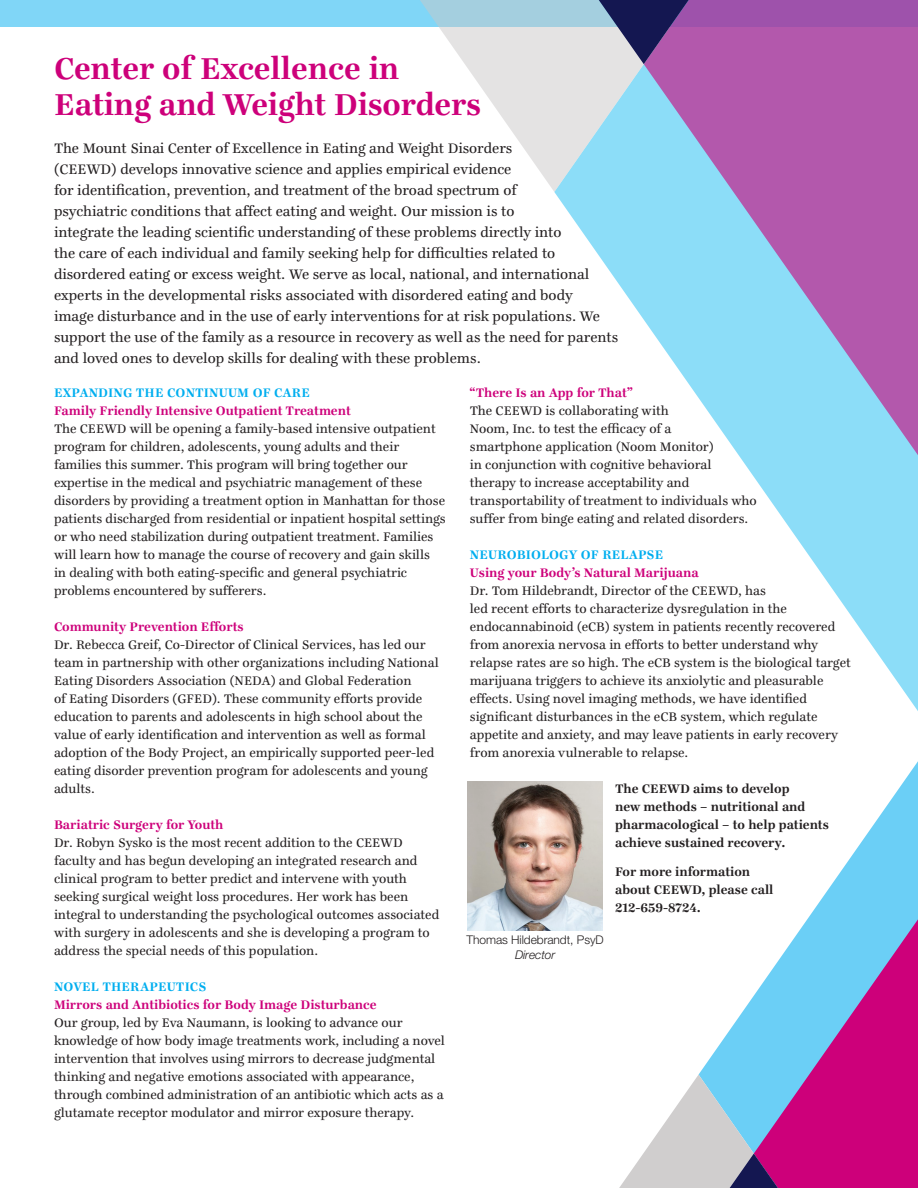
<style>
.page{position:relative;width:918px;height:1188px;background:#fff}
.page>*{position:absolute;margin:0;border:0;box-sizing:border-box;transform-origin:0 0}
.t1{font:700 33px/36px "Ingeborg";letter-spacing:-.005em;color:#cd007a}
.t2{font:15px/21px "Ingeborg";color:#231f20}
.t3{font:13.5px/18px "Ingeborg";color:#231f20}
.t4{font:700 13.5px/18px "Ingeborg";color:#231f20}
.t5{font:700 13.5px "Ingeborg";letter-spacing:.005em;color:#00aeef}
.t6{font:300 12px "Helvetica Neue LT Std";letter-spacing:-.005em;color:#231f20}
.t7{font:italic 300 12px "Helvetica Neue LT Std";letter-spacing:-.005em;color:#231f20}
.s1{font-weight:700;color:#cd007a}
</style>
<div class="page">
<div style="left:0;top:0;width:918px;height:27px;background:#80d6f7"></div>
<svg style="left:554px;top:192px;width:364px;height:519px"></svg>
<svg style="left:644px;top:0;width:274px;height:474px;background:#a797cf"></svg>
<svg style="left:420px;top:0;width:224px;height:192px"></svg>
<svg style="left:599px;top:0;width:90px;height:64px;background:#6b588b"></svg>
<svg style="left:699px;top:761px;width:219px;height:314px"></svg>
<svg style="left:754px;top:919px;width:164px;height:269px;background:#aa5baf"></svg>
<svg style="left:619px;top:1075px;width:159px;height:113px"></svg>
<img style="left:468px;top:782px;width:135px;height:148px">
<p class="t1" style="left:54px;top:50px;width:429px">Center of Excellence in<br>Eating and Weight Disorders</p>
<p class="t2" style="left:54px;top:138px;width:566px">The Mount Sinai Center of Excellence in Eating and Weight Disorders<br>(CEEWD) develops innovative science and applies empirical evidence<br>for identification, prevention, and treatment of the broad spectrum of<br>psychiatric conditions that affect eating and weight. Our mission is to<br>integrate the leading scientific understanding of these problems directly into<br>the care of each individual and family seeking help for difficulties related to disordered eating or excess weight. We serve as local, national, and international experts in the developmental risks associated with disordered eating and body<br>image disturbance and in the use of early interventions for at risk populations. We support the use of the family as a resource in recovery as well as the need for parents and loved ones to develop skills for dealing with these problems.</p>
<p class="t5" style="left:54px;top:385px;width:257px">EXPANDING THE CONTINUUM OF CARE</p>
<p class="t3" style="left:54px;top:402px;width:393px"><span class="s1">Family Friendly Intensive Outpatient Treatment<br></span>The CEEWD will be opening a family-based intensive outpatient program for children, adolescents, young adults and their families this summer. This program will bring together our expertise in the medical and psychiatric management of these disorders by providing a treatment option in Manhattan for those patients discharged from residential or inpatient hospital settings or who need stabilization during outpatient treatment. Families will learn how to manage the course of recovery and gain skills<br>in dealing with both eating-specific and general psychiatric problems encountered by sufferers.</p>
<p class="t3" style="left:54px;top:618px;width:386px"><span class="s1">Community Prevention Efforts<br></span>Dr. Rebecca Greif, Co-Director of Clinical Services, has led our team in partnership with other organizations including National Eating Disorders Association (NEDA) and Global Federation<br>of Eating Disorders (GFED). These community efforts provide education to parents and adolescents in high school about the value of early identification and intervention as well as formal adoption of the Body Project, an empirically supported peer-led eating disorder prevention program for adolescents and young adults.</p>
<p class="t3" style="left:54px;top:816px;width:387px"><span class="s1">Bariatric Surgery for Youth<br></span>Dr. Robyn Sysko is the most recent addition to the CEEWD faculty and has begun developing an integrated research and clinical program to better predict and intervene with youth seeking surgical weight loss procedures. Her work has been integral to understanding the psychological outcomes associated with surgery in adolescents and she is developing a program to address the special needs of this population.</p>
<p class="t5" style="left:54px;top:979px;width:154px">NOVEL THERAPEUTICS</p>
<p class="t3" style="left:54px;top:996px;width:393px"><span class="s1">Mirrors and Antibiotics for Body Image Disturbance<br></span>Our group, led by Eva Naumann, is looking to advance our knowledge of how body image treatments work, including a novel intervention that involves using mirrors to decrease judgmental thinking and negative emotions associated with appearance, through combined administration of an antibiotic which acts as a glutamate receptor modulator and mirror exposure therapy.</p>
<p class="t3" style="left:470px;top:384px;width:289px"><span class="s1">“There Is an App for That”<br></span>The CEEWD is collaborating with<br>Noom, Inc. to test the efficacy of a<br>smartphone application (Noom Monitor)<br>in conjunction with cognitive behavioral therapy to increase acceptability and transportability of treatment to individuals who suffer from binge eating and related disorders.</p>
<p class="t5" style="left:470px;top:547px;width:195px">NEUROBIOLOGY OF RELAPSE</p>
<p class="t3" style="left:470px;top:564px;width:383px"><span class="s1">Using your Body’s Natural Marijuana<br></span>Dr. Tom Hildebrandt, Director of the CEEWD, has<br>led recent efforts to characterize dysregulation in the endocannabinoid (eCB) system in patients recently recovered from anorexia nervosa in efforts to better understand why relapse rates are so high. The eCB system is the biological target marijuana triggers to achieve its anxiolytic and pleasurable effects. Using novel imaging methods, we have identified significant disturbances in the eCB system, which regulate appetite and anxiety, and may leave patients in early recovery from anorexia vulnerable to relapse.</p>
<p class="t4" style="left:615px;top:780px;width:215px">The CEEWD aims to develop<br>new methods – nutritional and pharmacological – to help patients achieve sustained recovery.</p>
<p class="t4" style="left:615px;top:863px;width:160px">For more information about CEEWD, please call<br>212-659-8724.</p>
<p class="t6" style="left:466px;top:933px;width:139px">Thomas Hildebrandt, PsyD</p>
<p class="t7" style="left:515px;top:948px;width:42px">Director</p>
</div>
